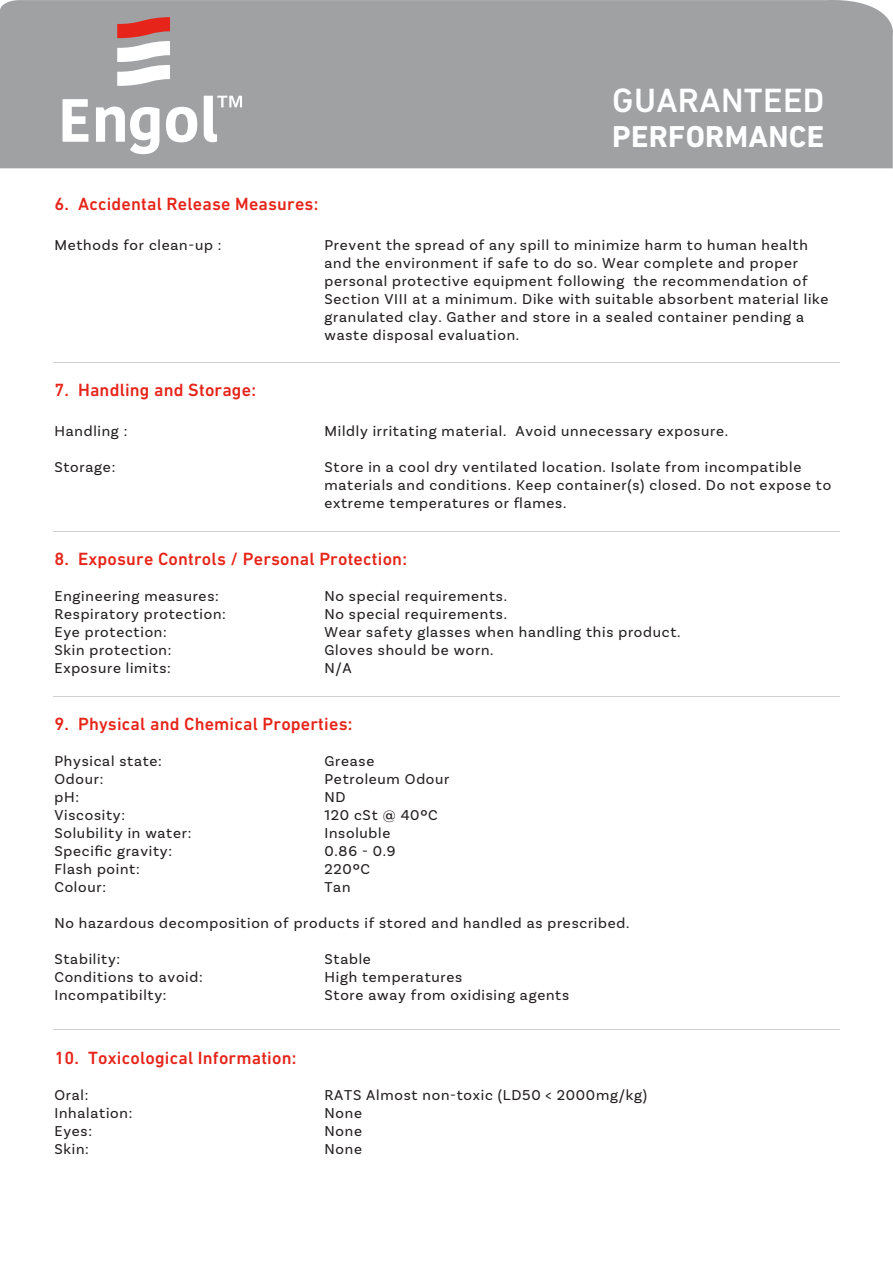
<style>
.page{position:relative;width:893px;height:1263px;background:#fff}
.page>*{position:absolute;margin:0;border:0;box-sizing:border-box;transform-origin:0 0}
.t1{font:500 34.35px "DIN Next LT Pro";letter-spacing:.01em;color:#fff}
.t2{font:700 30.75px "DIN Next LT Pro";letter-spacing:.01em;color:#fff}
.t3{font:500 18px "DIN Next LT Pro";letter-spacing:.01em;color:#e72419}
.t4{font:15px/18px "Basic Sans";letter-spacing:.05em;color:#231f20}
</style>
<div class="page">
<div style="left:0;top:0;width:893px;height:168px;background:#9fa1a3"></div>
<svg style="left:63px;top:96px;width:179px;height:58px"></svg>
<svg style="left:117px;top:17px;width:53px;height:69px"></svg>
<hr style="left:53px;top:362px;width:787px;height:1px;background:#9fa1a3">
<hr style="left:53px;top:531px;width:787px;height:1px;background:#9fa1a3">
<hr style="left:53px;top:696px;width:787px;height:1px;background:#9fa1a3">
<hr style="left:53px;top:1030px;width:787px;height:1px;background:#9fa1a3">
<h1 class="t1" style="left:612px;top:81px;width:214px">GUARANTEED</h1>
<h2 class="t2" style="left:612px;top:118px;width:214px">PERFORMANCE</h2>
<p class="t3" style="left:54px;top:194px;width:266px">6. Accidental Release Measures:</p>
<p class="t4" style="left:54px;top:236px;width:169px">Methods for clean-up :</p>
<p class="t4" style="left:324px;top:236px;width:506px">Prevent the spread of any spill to minimize harm to human health and the environment if safe to do so. Wear complete and proper personal protective equipment following the recommendation of Section VIII at a minimum. Dike with suitable absorbent material like granulated clay. Gather and store in a sealed container pending a waste disposal evaluation.</p>
<p class="t3" style="left:54px;top:380px;width:203px">7. Handling and Storage:</p>
<p class="t4" style="left:54px;top:422px;width:75px">Handling :</p>
<p class="t4" style="left:324px;top:422px;width:405px">Mildly irritating material. Avoid unnecessary exposure.</p>
<p class="t4" style="left:54px;top:458px;width:62px">Storage:</p>
<p class="t4" style="left:324px;top:458px;width:508px">Store in a cool dry ventilated location. Isolate from incompatible materials and conditions. Keep container(s) closed. Do not expose to extreme temperatures or flames.</p>
<p class="t3" style="left:54px;top:548px;width:354px">8. Exposure Controls / Personal Protection:</p>
<p class="t4" style="left:54px;top:587px;width:166px">Engineering measures:</p>
<p class="t4" style="left:324px;top:587px;width:184px">No special requirements.</p>
<p class="t4" style="left:54px;top:605px;width:173px">Respiratory protection:</p>
<p class="t4" style="left:324px;top:605px;width:184px">No special requirements.</p>
<p class="t4" style="left:54px;top:623px;width:114px">Eye protection:</p>
<p class="t4" style="left:324px;top:623px;width:358px">Wear safety glasses when handling this product.</p>
<p class="t4" style="left:54px;top:641px;width:119px">Skin protection:</p>
<p class="t4" style="left:324px;top:641px;width:171px">Gloves should be worn.</p>
<p class="t4" style="left:54px;top:659px;width:118px">Exposure limits:</p>
<p class="t4" style="left:324px;top:659px;width:29px">N/A</p>
<p class="t3" style="left:54px;top:713px;width:300px">9. Physical and Chemical Properties:</p>
<p class="t4" style="left:54px;top:752px;width:109px">Physical state:</p>
<p class="t4" style="left:324px;top:752px;width:51px">Grease</p>
<p class="t4" style="left:54px;top:770px;width:50px">Odour:</p>
<p class="t4" style="left:324px;top:770px;width:126px">Petroleum Odour</p>
<p class="t4" style="left:54px;top:788px;width:26px">pH:</p>
<p class="t4" style="left:324px;top:788px;width:23px">ND</p>
<p class="t4" style="left:54px;top:806px;width:72px">Viscosity:</p>
<p class="t4" style="left:324px;top:806px;width:115px">120 cSt @ 40ºC</p>
<p class="t4" style="left:54px;top:824px;width:138px">Solubility in water:</p>
<p class="t4" style="left:324px;top:824px;width:67px">Insoluble</p>
<p class="t4" style="left:54px;top:842px;width:119px">Specific gravity:</p>
<p class="t4" style="left:324px;top:842px;width:73px">0.86 - 0.9</p>
<p class="t4" style="left:54px;top:860px;width:87px">Flash point:</p>
<p class="t4" style="left:324px;top:860px;width:47px">220ºC</p>
<p class="t4" style="left:54px;top:878px;width:53px">Colour:</p>
<p class="t4" style="left:324px;top:878px;width:28px">Tan</p>
<p class="t4" style="left:54px;top:914px;width:576px">No hazardous decomposition of products if stored and handled as prescribed.</p>
<p class="t4" style="left:54px;top:950px;width:67px">Stability:</p>
<p class="t4" style="left:324px;top:950px;width:48px">Stable</p>
<p class="t4" style="left:54px;top:968px;width:150px">Conditions to avoid:</p>
<p class="t4" style="left:324px;top:968px;width:139px">High temperatures</p>
<p class="t4" style="left:54px;top:986px;width:114px">Incompatibilty:</p>
<p class="t4" style="left:324px;top:986px;width:246px">Store away from oxidising agents</p>
<p class="t3" style="left:54px;top:1047px;width:244px">10. Toxicological Information:</p>
<p class="t4" style="left:54px;top:1085px;width:36px">Oral:</p>
<p class="t4" style="left:324px;top:1085px;width:324px">RATS Almost non-toxic (LD50 &lt; 2000mg/kg)</p>
<p class="t4" style="left:54px;top:1103px;width:79px">Inhalation:</p>
<p class="t4" style="left:324px;top:1103px;width:39px">None</p>
<p class="t4" style="left:54px;top:1121px;width:39px">Eyes:</p>
<p class="t4" style="left:324px;top:1121px;width:39px">None</p>
<p class="t4" style="left:54px;top:1139px;width:36px">Skin:</p>
<p class="t4" style="left:324px;top:1139px;width:39px">None</p>
</div>
